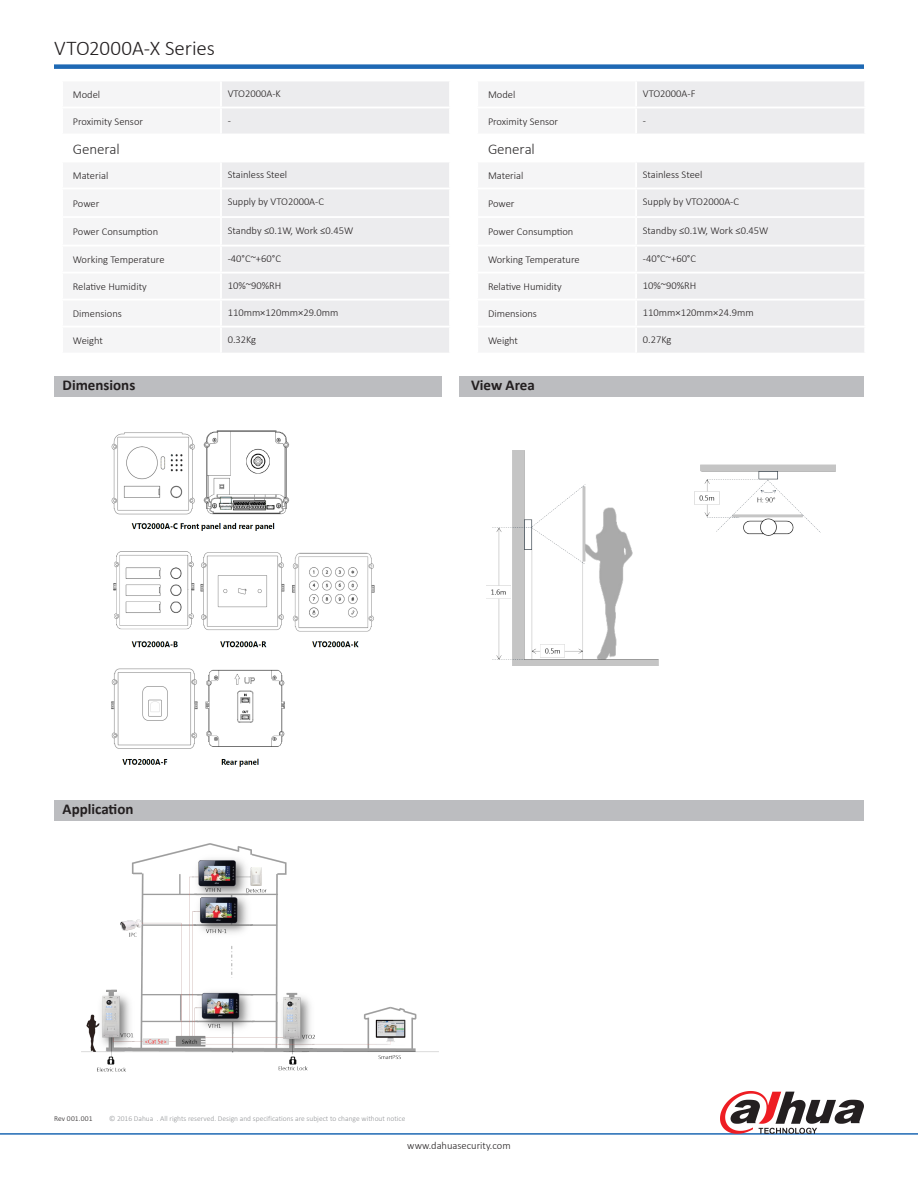
<style>
.page{position:relative;width:918px;height:1188px;background:#fff}
.page>*{position:absolute;margin:0;border:0;box-sizing:border-box;transform-origin:0 0}
.t1{font:300 21px "Calibri";letter-spacing:-.005em;color:#231f20}
.t2{font:700 15px "Calibri";color:#231f20}
.t3{font:300 15px "Calibri";letter-spacing:-.01em;color:#312f30}
.t4{font:300 10.5px "Calibri";color:#231f20}
.t5{font:300 7.5px "Calibri";color:#939598}
.t6{font:300 7.5px "Calibri";letter-spacing:.015em;color:#231f20}
</style>
<div class="page">
<hr style="left:0;top:1133px;width:918px;height:2px;background:#1e69b4">
<div style="left:54px;top:64px;width:810px;height:5px;background:#1e69b4"></div>
<svg style="left:720px;top:1091px;width:144px;height:43px"></svg>
<div style="left:459px;top:376px;width:405px;height:20px;background:#bcbdc0"></div>
<div style="left:54px;top:376px;width:387px;height:20px;background:#bcbdc0"></div>
<div style="left:54px;top:800px;width:810px;height:20px;background:#bcbdc0"></div>
<img style="left:82px;top:844px;width:357px;height:228px">
<svg style="left:222px;top:81px;width:227px;height:272px;background:#eeeeef"></svg>
<hr style="left:221px;top:326px;width:230px;height:2px;background:#fff">
<hr style="left:221px;top:107px;width:230px;height:1px;background:#fff">
<hr style="left:221px;top:188px;width:230px;height:1px;background:#fff">
<hr style="left:221px;top:216px;width:230px;height:2px;background:#fff">
<hr style="left:221px;top:245px;width:230px;height:2px;background:#fff">
<hr style="left:221px;top:272px;width:230px;height:2px;background:#fff">
<hr style="left:221px;top:299px;width:230px;height:2px;background:#fff">
<hr style="left:221px;top:134px;width:230px;height:1px;background:#fff">
<hr style="left:221px;top:161px;width:230px;height:1px;background:#fff">
<svg style="left:637px;top:81px;width:227px;height:272px;background:#eeeeef"></svg>
<hr style="left:636px;top:326px;width:230px;height:2px;background:#fff">
<hr style="left:636px;top:107px;width:230px;height:1px;background:#fff">
<hr style="left:636px;top:188px;width:230px;height:1px;background:#fff">
<hr style="left:636px;top:216px;width:230px;height:2px;background:#fff">
<hr style="left:636px;top:245px;width:230px;height:2px;background:#fff">
<hr style="left:636px;top:272px;width:230px;height:2px;background:#fff">
<hr style="left:636px;top:299px;width:230px;height:2px;background:#fff">
<hr style="left:636px;top:134px;width:230px;height:1px;background:#fff">
<hr style="left:636px;top:161px;width:230px;height:1px;background:#fff">
<img style="left:111px;top:430px;width:264px;height:337px">
<img style="left:487px;top:450px;width:349px;height:216px">
<p class="t1" style="left:54px;top:35px;width:162px">VTO2000A-X Series</p>
<p class="t4" style="left:73px;top:88px;width:29px">Model</p>
<p class="t4" style="left:228px;top:87px;width:55px">VTO2000A-K</p>
<p class="t4" style="left:73px;top:115px;width:72px">Proximity Sensor</p>
<p class="t4" style="left:228px;top:114px;width:5px">-</p>
<p class="t3" style="left:73px;top:139px;width:48px">General</p>
<p class="t4" style="left:73px;top:169px;width:37px">Material</p>
<p class="t4" style="left:228px;top:168px;width:61px">Stainless Steel</p>
<p class="t4" style="left:73px;top:197px;width:28px">Power</p>
<p class="t4" style="left:228px;top:195px;width:98px">Supply by VTO2000A-C</p>
<p class="t4" style="left:73px;top:225px;width:87px">Power Consumption</p>
<p class="t4" style="left:228px;top:224px;width:127px">Standby ≤0.1W, Work ≤0.45W</p>
<p class="t4" style="left:73px;top:253px;width:93px">Working Temperature</p>
<p class="t4" style="left:228px;top:252px;width:55px">﹣40°C~+60°C</p>
<p class="t4" style="left:73px;top:280px;width:75px">Relative Humidity</p>
<p class="t4" style="left:228px;top:279px;width:55px">10%~90%RH</p>
<p class="t4" style="left:73px;top:307px;width:51px">Dimensions</p>
<p class="t4" style="left:228px;top:306px;width:112px">110mm×120mm×29.0mm</p>
<p class="t4" style="left:73px;top:334px;width:32px">Weight</p>
<p class="t4" style="left:228px;top:333px;width:30px">0.32Kg</p>
<p class="t2" style="left:63px;top:376px;width:74px">Dimensions</p>
<p class="t4" style="left:488px;top:88px;width:29px">Model</p>
<p class="t4" style="left:643px;top:87px;width:54px">VTO2000A-F</p>
<p class="t4" style="left:488px;top:115px;width:72px">Proximity Sensor</p>
<p class="t4" style="left:643px;top:114px;width:5px">-</p>
<p class="t3" style="left:488px;top:139px;width:48px">General</p>
<p class="t4" style="left:488px;top:169px;width:37px">Material</p>
<p class="t4" style="left:643px;top:168px;width:61px">Stainless Steel</p>
<p class="t4" style="left:488px;top:197px;width:28px">Power</p>
<p class="t4" style="left:643px;top:195px;width:98px">Supply by VTO2000A-C</p>
<p class="t4" style="left:488px;top:225px;width:87px">Power Consumption</p>
<p class="t4" style="left:643px;top:224px;width:127px">Standby ≤0.1W, Work ≤0.45W</p>
<p class="t4" style="left:488px;top:253px;width:93px">Working Temperature</p>
<p class="t4" style="left:643px;top:252px;width:55px">﹣40°C~+60°C</p>
<p class="t4" style="left:488px;top:280px;width:75px">Relative Humidity</p>
<p class="t4" style="left:643px;top:279px;width:55px">10%~90%RH</p>
<p class="t4" style="left:488px;top:307px;width:51px">Dimensions</p>
<p class="t4" style="left:643px;top:306px;width:112px">110mm×120mm×24.9mm</p>
<p class="t4" style="left:488px;top:334px;width:32px">Weight</p>
<p class="t4" style="left:643px;top:333px;width:30px">0.27Kg</p>
<p class="t2" style="left:471px;top:376px;width:65px">View Area</p>
<p class="t2" style="left:63px;top:800px;width:72px">Application</p>
<p class="t6" style="left:54px;top:1113px;width:40px">Rev 001.001</p>
<p class="t5" style="left:109px;top:1113px;width:298px">© 2016 Dahua . All rights reserved. Design and specifications are subject to change without notice</p>
<p class="t4" style="left:407px;top:1139px;width:105px">www.dahuasecurity.com</p>
</div>
